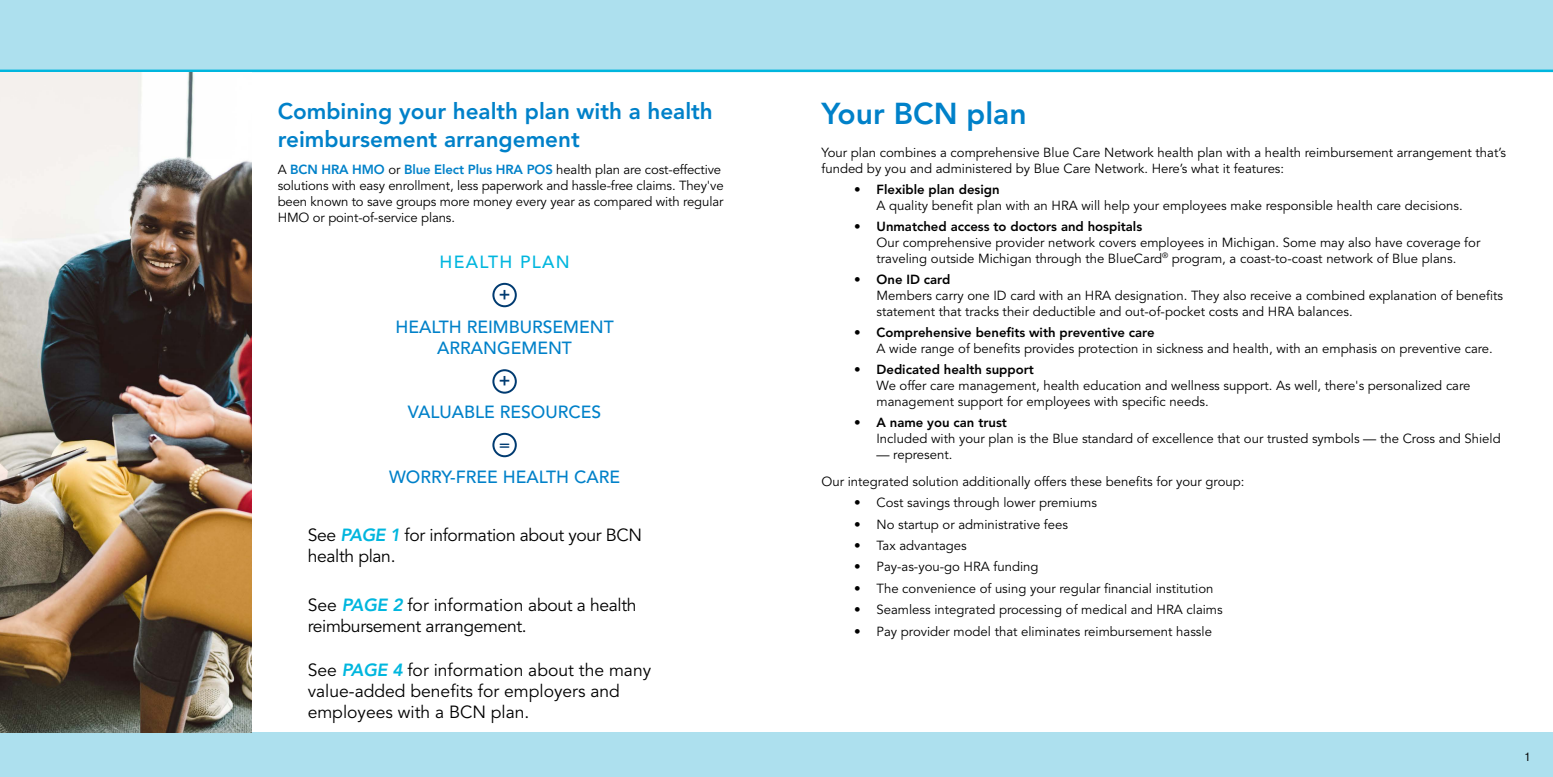
<style>
.page{position:relative;width:1553px;height:777px;background:#fff}
.page>*{position:absolute;margin:0;border:0;box-sizing:border-box;transform-origin:0 0}
.t1{font:800 30px "Avenir LT Std";color:#0081c9}
.t2{font:800 22.5px/28.8px "Avenir LT Std";color:#0081c9}
.t3{font:17.5px/21px "Avenir LT Std";letter-spacing:-.02em;color:#000}
.t4{font:17.5px/21px "Avenir LT Std";color:#000}
.t5{font:500 17.5px/21px "Avenir LT Std";color:#0081c9;text-align:center}
.t6{font:500 17.5px "Avenir LT Std";letter-spacing:.075em;color:#00b6de}
.t7{font:800 17.5px "Avenir LT Std";color:#003b71}
.t8{font:500 17.5px "Avenir LT Std";color:#003b71}
.t9{font:13.12px/15.8px "Avenir LT Std";color:#000}
.t10{font:800 13.12px "Avenir LT Std";color:#000}
.t11{font:condensed 11.88px "Helvetica Neue LT Std";color:#000}
.s1{font-weight:800;color:#0081c9}
.s2{font-weight:800;font-style:italic;color:#00b6de}
.s3{font-weight:800}
</style>
<div class="page">
<div style="left:0;top:732px;width:1552px;height:44px;background:#ade0ee"></div>
<div style="left:0;top:0;width:1552px;height:71px;background:#ade0ee"></div>
<hr style="left:0;top:70px;width:1552px;height:2px;background:#00b6de">
<svg style="left:492px;top:283px;width:25px;height:24px"></svg>
<svg style="left:492px;top:369px;width:25px;height:24px"></svg>
<svg style="left:492px;top:432px;width:25px;height:25px"></svg>
<img style="left:0;top:72px;width:251px;height:660px">
<h2 class="t2" style="left:278px;top:96px;width:437px">Combining your health plan with a health reimbursement arrangement</h2>
<p class="t9" style="left:278px;top:162px;width:447px">A <span class="s1">BCN HRA HMO</span> or <span class="s1">Blue Elect Plus HRA POS</span> health plan are cost-effective solutions with easy enrollment, less paperwork and hassle-free claims. They've been known to save groups more money every year as compared with regular HMO or point-of-service plans.</p>
<h3 class="t6" style="left:439px;top:252px;width:132px">HEALTH PLAN</h3>
<h3 class="t7" style="left:499px;top:284px;width:13px">+</h3>
<h3 class="t5" style="left:395px;top:316px;width:220px">HEALTH REIMBURSEMENT<br>ARRANGEMENT</h3>
<h3 class="t7" style="left:499px;top:369px;width:13px">+</h3>
<h3 class="t5" style="left:408px;top:402px;width:195px">VALUABLE RESOURCES</h3>
<h3 class="t8" style="left:499px;top:434px;width:13px">=</h3>
<h3 class="t5" style="left:389px;top:466px;width:233px">WORRY-FREE HEALTH CARE</h3>
<h3 class="t3" style="left:308px;top:525px;width:336px">See <span class="s2">PAGE 1</span> for information about your BCN health plan.</h3>
<h3 class="t3" style="left:308px;top:595px;width:330px">See <span class="s2">PAGE 2</span> for information about a health reimbursement arrangement.</h3>
<h3 class="t4" style="left:308px;top:659px;width:345px">See <span class="s2">PAGE 4</span> for information about the many value-added benefits for employers and employees with a BCN plan.</h3>
<h1 class="t1" style="left:821px;top:96px;width:206px">Your BCN plan</h1>
<p class="t9" style="left:821px;top:145px;width:686px">Your plan combines a comprehensive Blue Care Network health plan with a health reimbursement arrangement that’s funded by you and administered by Blue Care Network. Here’s what it features:</p>
<p class="t10" style="left:854px;top:182px;width:147px">• Flexible plan design</p>
<p class="t9" style="left:876px;top:198px;width:588px">A quality benefit plan with an HRA will help your employees make responsible health care decisions.</p>
<p class="t10" style="left:854px;top:219px;width:290px">• Unmatched access to doctors and hospitals</p>
<p class="t9" style="left:876px;top:235px;width:605px">Our comprehensive provider network covers employees in Michigan. Some may also have coverage for traveling outside Michigan through the BlueCard<sup>®</sup> program, a coast-to-coast network of Blue plans.</p>
<p class="t10" style="left:854px;top:272px;width:98px">• One ID card</p>
<p class="t9" style="left:876px;top:288px;width:628px">Members carry one ID card with an HRA designation. They also receive a combined explanation of benefits statement that tracks their deductible and out-of-pocket costs and HRA balances.</p>
<p class="t10" style="left:854px;top:324px;width:302px">• Comprehensive benefits with preventive care</p>
<p class="t9" style="left:876px;top:341px;width:618px">A wide range of benefits provides protection in sickness and health, with an emphasis on preventive care.</p>
<p class="t10" style="left:854px;top:362px;width:182px">• Dedicated health support</p>
<p class="t9" style="left:876px;top:378px;width:595px">We offer care management, health education and wellness support. As well, there's personalized care management support for employees with specific needs.</p>
<p class="t10" style="left:854px;top:414px;width:154px">• A name you can trust</p>
<p class="t9" style="left:876px;top:431px;width:625px">Included with your plan is the Blue standard of excellence that our trusted symbols — the Cross and Shield</p>
<p class="t9" style="left:821px;top:441px;width:424px;line-height:27px;text-indent:55px">— represent.<br>Our integrated solution additionally offers these benefits for your group:</p>
<p class="t9" style="left:854px;top:495px;width:244px"><span class="s3">•</span> Cost savings through lower premiums</p>
<p class="t9" style="left:854px;top:516px;width:215px"><span class="s3">•</span> No startup or administrative fees</p>
<p class="t9" style="left:854px;top:537px;width:114px"><span class="s3">•</span> Tax advantages</p>
<p class="t9" style="left:854px;top:559px;width:186px"><span class="s3">•</span> Pay-as-you-go HRA funding</p>
<p class="t9" style="left:854px;top:580px;width:361px"><span class="s3">•</span> The convenience of using your regular financial institution</p>
<p class="t9" style="left:854px;top:602px;width:370px"><span class="s3">•</span> Seamless integrated processing of medical and HRA claims</p>
<p class="t9" style="left:854px;top:623px;width:359px"><span class="s3">•</span> Pay provider model that eliminates reimbursement hassle</p>
<p class="t11" style="left:1524px;top:749px;width:7px">1</p>
</div>
